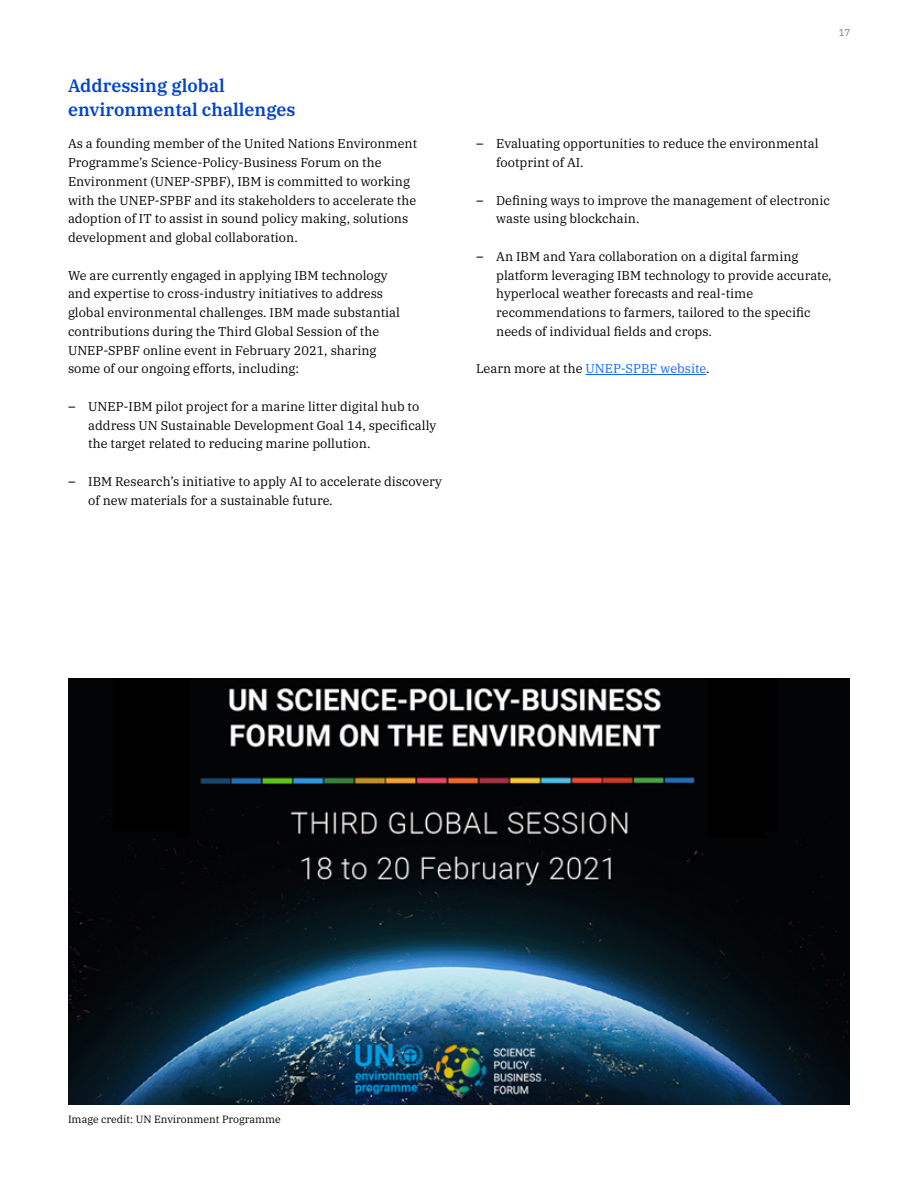
<style>
.page{position:relative;width:918px;height:1188px;background:#fff}
.page>*{position:absolute;margin:0;border:0;box-sizing:border-box;transform-origin:0 0}
.t1{font:600 18px/24px "IBM Plex Serif";color:#0043ce}
.t2{font:12.75px/18.8px "IBM Plex Serif";color:#000}
.t3{font:12.75px "IBM Plex Serif";color:#0f62fe}
.t4{font:10.5px "IBM Plex Serif";color:#000}
.t5{font:300 9.75px "IBM Plex Sans";color:#525252}
.s1{font-family:"IBM Plex Sans"}
.s2{color:#000}
</style>
<div class="page">
<hr style="left:586px;top:374px;width:120px;height:1px;background:#0f62fe">
<img style="left:68px;top:678px;width:782px;height:427px">
<h1 class="t1" style="left:68px;top:72px;width:229px">Addressing global environmental challenges</h1>
<p class="t2" style="left:68px;top:133px;width:351px">As a founding member of the United Nations Environment Programme’s Science-Policy-Business Forum on the Environment (UNEP-SPBF), IBM is committed to working with the UNEP-SPBF and its stakeholders to accelerate the adoption of IT to assist in sound policy making, solutions development and global collaboration.</p>
<p class="t2" style="left:68px;top:265px;width:334px">We are currently engaged in applying IBM technology and expertise to cross-industry initiatives to address global environmental challenges. IBM made substantial contributions during the Third Global Session of the UNEP-SPBF online event in February 2021, sharing some of our ongoing efforts, including:</p>
<p class="t2" style="left:88px;top:396px;width:350px;text-indent:-20px"><span class="s1">–</span> UNEP-IBM pilot project for a marine litter digital hub to address UN Sustainable Development Goal 14, specifically the target related to reducing marine pollution.</p>
<p class="t2" style="left:88px;top:471px;width:355px;text-indent:-20px"><span class="s1">–</span> IBM Research’s initiative to apply AI to accelerate discovery of new materials for a sustainable future.</p>
<p class="t5" style="left:839px;top:25px;width:13px">17</p>
<p class="t2" style="left:496px;top:133px;width:324px;text-indent:-20px"><span class="s1">–</span> Evaluating opportunities to reduce the environmental footprint of AI.</p>
<p class="t2" style="left:496px;top:190px;width:335px;text-indent:-20px"><span class="s1">–</span> Defining ways to improve the management of electronic waste using blockchain.</p>
<p class="t2" style="left:496px;top:246px;width:337px;text-indent:-20px"><span class="s1">–</span> An IBM and Yara collaboration on a digital farming platform leveraging IBM technology to provide accurate, hyperlocal weather forecasts and real-time recommendations to farmers, tailored to the specific needs of individual fields and crops.</p>
<p class="t3" style="left:476px;top:359px;width:235px"><span class="s2">Learn more at the</span> UNEP-SPBF website<span class="s2">.</span></p>
<p class="t4" style="left:68px;top:1111px;width:214px">Image credit: UN Environment Programme</p>
</div>
